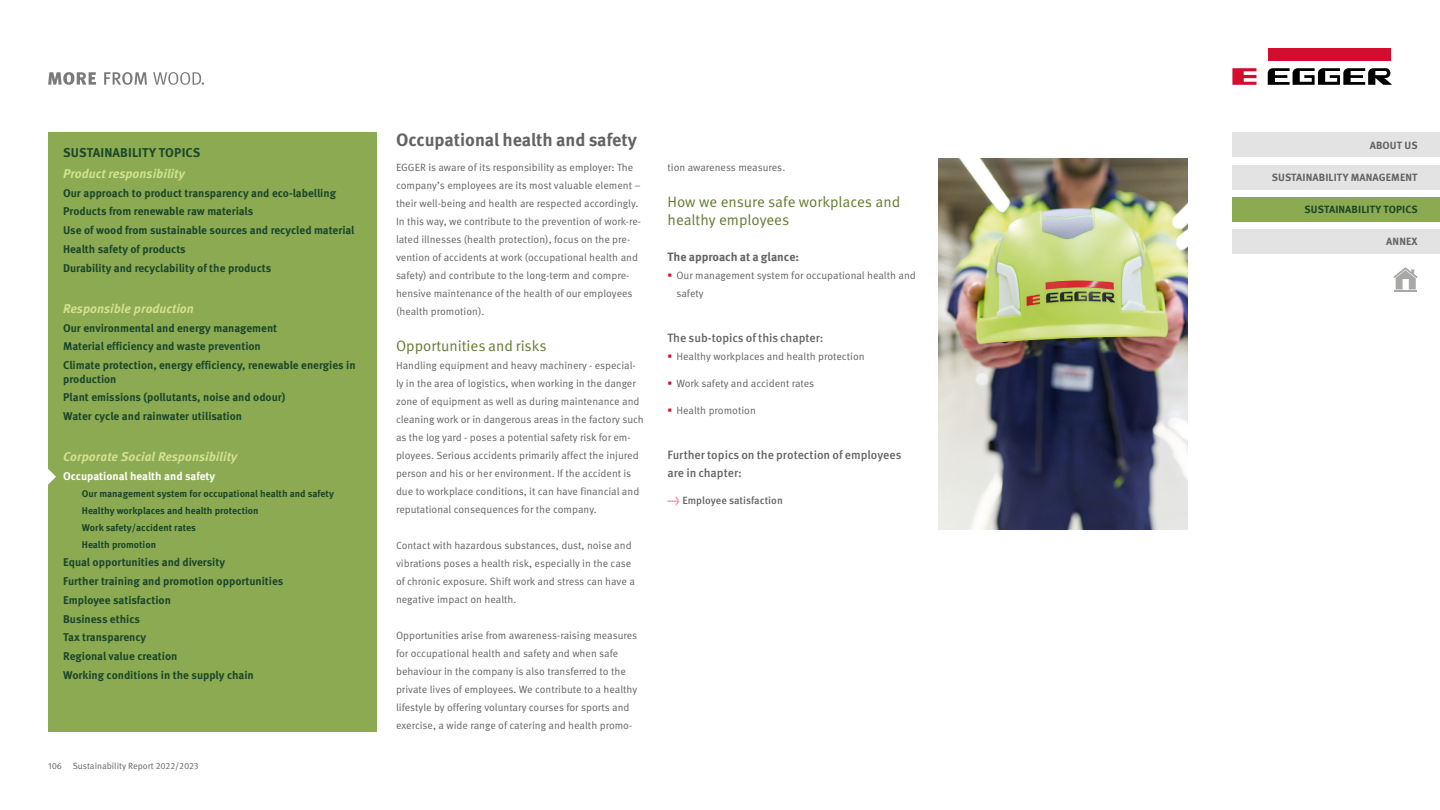
<style>
.page{position:relative;width:1440px;height:810px;background:#fff}
.page>*{position:absolute;margin:0;border:0;box-sizing:border-box;transform-origin:0 0}
.t1{font:700 18px "Meta Pro";color:#646363}
.t2{font:15px/18px "Meta Pro";color:#617b30}
.t3{font:italic 700 12.75px "Meta Pro";color:#d2e190}
.t4{font:700 12.75px "Meta Pro";letter-spacing:.01em;color:#1b462c}
.t5{font:500 12px/18px "Meta Pro";color:#646363}
.t6{font:700 12px "Meta Pro";color:#646363}
.t7{font:700 11.25px/18.8px "Meta Pro";color:#1b462c}
.t8{font:700 11.25px "Meta Pro";color:#fff}
.t9{font:10.5px/18px "Meta Pro";color:#646363}
.t10{font:700 10.5px "Meta Pro";letter-spacing:.01em;color:#646363}
.t11{font:500 10.5px "Meta Pro";color:#646363}
.t12{font:700 10.5px "Meta Pro";letter-spacing:.01em;color:#1b462c}
.t13{font:700 9.75px/17px "Meta Pro";color:#1b462c}
.t14{font:9px "Meta Pro";color:#646363}
.s1{font-weight:400;color:#d40c2d}
</style>
<div class="page">
<div style="left:1268px;top:48px;width:122px;height:13px;background:#d40c2d"></div>
<svg style="left:1232px;top:68px;width:24px;height:17px"></svg>
<svg style="left:1268px;top:68px;width:124px;height:17px"></svg>
<div style="left:48px;top:133px;width:328px;height:599px;background:#8caa51"></div>
<svg style="left:48px;top:469px;width:8px;height:16px"></svg>
<img style="left:938px;top:158px;width:249px;height:372px">
<svg style="left:48px;top:72px;width:48px;height:13px"></svg>
<svg style="left:104px;top:72px;width:43px;height:13px"></svg>
<svg style="left:153px;top:72px;width:51px;height:13px"></svg>
<div style="left:1232px;top:133px;width:208px;height:24px;background:#e3e3e3"></div>
<div style="left:1232px;top:165px;width:208px;height:24px;background:#e3e3e3"></div>
<div style="left:1232px;top:197px;width:208px;height:24px;background:#8caa51"></div>
<div style="left:1232px;top:229px;width:208px;height:25px;background:#e3e3e3"></div>
<svg style="left:1393px;top:267px;width:25px;height:24px"></svg>
<p class="t4" style="left:63px;top:143px;width:139px">SUSTAINABILITY TOPICS</p>
<p class="t3" style="left:63px;top:163px;width:123px">Product responsibility</p>
<p class="t7" style="left:63px;top:183px;width:293px">Our approach to product transparency and eco-labelling Products from renewable raw materials<br>Use of wood from sustainable sources and recycled material Health safety of products<br>Durability and recyclability of the products</p>
<p class="t3" style="left:63px;top:298px;width:132px">Responsible production</p>
<p class="t7" style="left:63px;top:318px;width:294px">Our environmental and energy management<br>Material efficiency and waste prevention<br>Climate protection, energy efficiency, renewable energies in</p>
<p class="t7" style="left:63px;top:369px;width:224px">production<br>Plant emissions (pollutants, noise and odour)<br>Water cycle and rainwater utilisation</p>
<p class="t3" style="left:63px;top:447px;width:176px">Corporate Social Responsibility</p>
<p class="t8" style="left:63px;top:467px;width:154px">Occupational health and safety</p>
<p class="t13" style="left:82px;top:484px;width:254px">Our management system for occupational health and safety Healthy workplaces and health protection<br>Work safety/accident rates<br>Health promotion</p>
<p class="t7" style="left:63px;top:552px;width:222px">Equal opportunities and diversity<br>Further training and promotion opportunities<br>Employee satisfaction<br>Business ethics<br>Tax transparency<br>Regional value creation<br>Working conditions in the supply chain</p>
<p class="t14" style="left:48px;top:760px;width:152px">106 Sustainability Report 2022/2023</p>
<h1 class="t1" style="left:396px;top:126px;width:242px">Occupational health and safety</h1>
<p class="t9" style="left:396px;top:158px;width:247px">EGGER is aware of its responsibility as employer: The company’s employees are its most valuable element – their well-being and health are respected accordingly.<br>In this way, we contribute to the prevention of work-re&shy;lated illnesses (health protection), focus on the pre&shy;vention of accidents at work (occupational health and safety) and contribute to the long-term and compre&shy;hensive maintenance of the health of our employees (health promotion).</p>
<h2 class="t2" style="left:396px;top:337px;width:152px">Opportunities and risks</h2>
<p class="t9" style="left:396px;top:356px;width:249px">Handling equipment and heavy machinery - especial&shy;ly in the area of logistics, when working in the danger zone of equipment as well as during maintenance and cleaning work or in dangerous areas in the factory such as the log yard - poses a potential safety risk for em&shy;ployees. Serious accidents primarily affect the injured person and his or her environment. If the accident is due to workplace conditions, it can have financial and reputational consequences for the company.</p>
<p class="t9" style="left:396px;top:536px;width:241px">Contact with hazardous substances, dust, noise and vibrations poses a health risk, especially in the case of chronic exposure. Shift work and stress can have a negative impact on health.</p>
<p class="t9" style="left:396px;top:626px;width:243px">Opportunities arise from awareness-raising measures for occupational health and safety and when safe behaviour in the company is also transferred to the private lives of employees. We contribute to a healthy lifestyle by offering voluntary courses for sports and exercise, a wide range of catering and health promo-</p>
<p class="t9" style="left:667px;top:158px;width:119px">tion awareness measures.</p>
<h2 class="t2" style="left:668px;top:193px;width:234px">How we ensure safe workplaces and healthy employees</h2>
<p class="t6" style="left:668px;top:247px;width:133px">The approach at a glance:</p>
<p class="t9" style="left:676px;top:266px;width:241px">Our management system for occupational health and safety</p>
<p class="t5" style="left:668px;top:329px;width:158px">The sub-topics of this chapter:</p>
<p class="t9" style="left:676px;top:347px;width:190px">Healthy workplaces and health protection</p>
<p class="t9" style="left:676px;top:374px;width:139px">Work safety and accident rates</p>
<p class="t9" style="left:676px;top:401px;width:81px">Health promotion</p>
<p class="t5" style="left:668px;top:446px;width:236px">Further topics on the protection of employees are in chapter:</p>
<p class="t11" style="left:667px;top:494px;width:117px"><span class="s1">→</span> Employee satisfaction</p>
<p class="t10" style="left:1370px;top:137px;width:49px">ABOUT US</p>
<p class="t10" style="left:1272px;top:169px;width:147px">SUSTAINABILITY MANAGEMENT</p>
<p class="t12" style="left:1305px;top:201px;width:115px">SUSTAINABILITY TOPICS</p>
<p class="t10" style="left:1386px;top:233px;width:33px">ANNEX</p>
</div>
